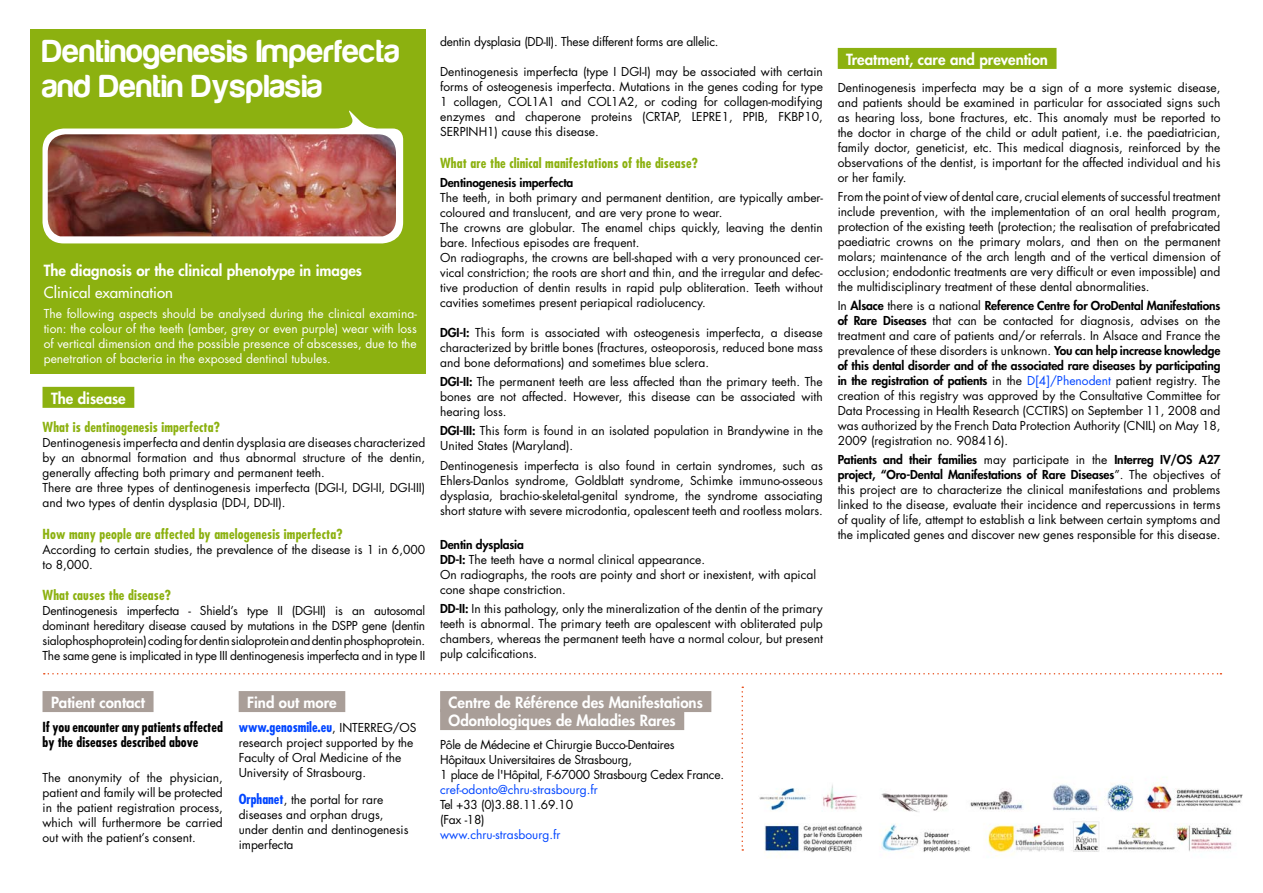
<style>
.page{position:relative;width:1263px;height:893px;background:#fff}
.page>*{position:absolute;margin:0;border:0;box-sizing:border-box;transform-origin:0 0}
.t1{font:33px/34.8px "Harabara";letter-spacing:.02em;color:#fff}
.t2{font:800 15px/18px "Futura Std";color:#fff}
.t3{font:500 15px "Futura Std";color:#fff}
.t4{font:700 condensed 13.5px "Futura Std";letter-spacing:.01em;color:#8cb110}
.t5{font:700 condensed 13.5px/15px "Futura Std";color:#000}
.t6{font:700 condensed 13.5px "Futura Std";color:#0045ff}
.t7{font:12px/15px "Futura Std";color:#000;text-align:justify}
.t8{font:12px/15px "Futura Std";color:#fff;text-align:justify}
.t9{font:12px/15px "Futura Std";letter-spacing:-.02em;color:#000}
.t10{font:12px "Futura Std";color:#0045ff}
.t11{font:800 12px "Futura Std";letter-spacing:-.01em;color:#000}
.s1{font-weight:400;font-stretch:normal;font-size:12px;color:#000}
.s2{font-weight:700;font-stretch:condensed;font-size:13.5px;color:#0045ff}
.s3{font-weight:800}
.s4{color:#0045ff}
</style>
<div class="page">
<div style="left:30px;top:30px;width:395px;height:344px;background:#8cb110"></div>
<div style="left:43px;top:387px;width:91px;height:21px;background:#8cb110"></div>
<div style="left:838px;top:48px;width:218px;height:21px;background:#8cb110"></div>
<svg style="left:43px;top:110px;width:360px;height:133px"></svg>
<img style="left:48px;top:134px;width:348px;height:102px">
<svg style="left:44px;top:673px;width:1177px;height:1px"></svg>
<img style="left:743px;top:782px;width:500px;height:75px">
<div style="left:43px;top:691px;width:111px;height:21px;background:#a99e98"></div>
<div style="left:239px;top:691px;width:106px;height:21px;background:#a99e98"></div>
<div style="left:440px;top:691px;width:271px;height:21px;background:#a99e98"></div>
<div style="left:440px;top:709px;width:244px;height:21px;background:#a99e98"></div>
<svg style="left:741px;top:686px;width:2px;height:165px"></svg>
<h1 class="t1" style="left:42px;top:34px;width:359px">Dentinogenesis Imperfecta and Dentin Dysplasia</h1>
<p class="t2" style="left:44px;top:261px;width:320px">The diagnosis or the clinical phenotype in images</p>
<p class="t3" style="left:44px;top:283px;width:131px">Clinical examination</p>
<p class="t8" style="left:44px;top:306px;width:375px">The following aspects should be analysed during the clinical examina&shy;tion: the colour of the teeth (amber, grey or even purple) wear with loss of vertical dimension and the possible presence of abscesses, due to the penetration of bacteria in the exposed dentinal tubules.</p>
<p class="t2" style="left:51px;top:389px;width:76px">The disease</p>
<p class="t4" style="left:43px;top:419px;width:179px">What is dentinogenesis imperfecta?</p>
<p class="t7" style="left:43px;top:435px;width:384px;text-align:left">Dentinogenesis imperfecta and dentin dysplasia are diseases characterized by an abnormal formation and thus abnormal structure of the dentin, generally affecting both primary and permanent teeth.<br>There are three types of dentinogenesis imperfecta (DGI-I, DGI-II, DGI-III) and two types of dentin dysplasia (DD-I, DD-II).</p>
<p class="t4" style="left:43px;top:525px;width:301px">How many people are affected by amelogenesis imperfecta?</p>
<p class="t7" style="left:43px;top:542px;width:384px">According to certain studies, the prevalence of the disease is 1 in 6,000 to 8,000.</p>
<p class="t4" style="left:43px;top:587px;width:130px">What causes the disease?</p>
<p class="t7" style="left:43px;top:603px;width:384px">Dentinogenesis imperfecta - Shield’s type II (DGI-II) is an autosomal dominant hereditary disease caused by mutations in the DSPP gene (dentin sialophosphoprotein) coding for dentin sialoprotein and dentin phosphoprotein.<br>The same gene is implicated in type III dentinogenesis imperfecta and in type II</p>
<p class="t2" style="left:51px;top:693px;width:96px">Patient contact</p>
<p class="t5" style="left:43px;top:720px;width:182px">If you encounter any patients affected by the diseases described above</p>
<p class="t7" style="left:43px;top:770px;width:182px">The anonymity of the physician, patient and family will be protected in the patient registration process, which will furthermore be carried out with the patient’s consent.</p>
<p class="t2" style="left:247px;top:693px;width:91px">Find out more</p>
<p class="t6" style="left:239px;top:718px;width:179px">www.genosmile.eu<span class="s1">, INTERREG/OS</span></p>
<p class="t7" style="left:239px;top:735px;width:176px;text-align:left">research project supported by the<br>Faculty of Oral Medicine of the<br>University of Strasbourg.</p>
<p class="t7" style="left:239px;top:792px;width:171px;text-align:left"><span class="s2">Orphanet</span>, the portal for rare diseases and orphan drugs, under dentin and dentinogenesis imperfecta</p>
<p class="t9" style="left:440px;top:34px;width:280px">dentin dysplasia (DD-II). These different forms are allelic.</p>
<p class="t7" style="left:440px;top:64px;width:384px">Dentinogenesis imperfecta (type I DGI-I) may be associated with certain forms of osteogenesis imperfecta. Mutations in the genes coding for type 1 collagen, COL1A1 and COL1A2, or coding for collagen-modifying enzymes and chaperone proteins (CRTAP, LEPRE1, PPIB, FKBP10, SERPINH1) cause this disease.</p>
<p class="t4" style="left:440px;top:154px;width:259px">What are the clinical manifestations of the disease?</p>
<p class="t11" style="left:440px;top:175px;width:135px">Dentinogenesis imperfecta</p>
<p class="t7" style="left:440px;top:190px;width:384px;text-align:left">The teeth, in both primary and permanent dentition, are typically amber&shy;coloured and translucent, and are very prone to wear.<br>The crowns are globular. The enamel chips quickly, leaving the dentin bare. Infectious episodes are frequent.<br>On radiographs, the crowns are bell-shaped with a very pronounced cer&shy;vical constriction; the roots are short and thin, and the irregular and defec&shy;tive production of dentin results in rapid pulp obliteration. Teeth without cavities sometimes present periapical radiolucency.</p>
<p class="t7" style="left:440px;top:325px;width:384px"><span class="s3">DGI-I:</span> This form is associated with osteogenesis imperfecta, a disease characterized by brittle bones (fractures, osteoporosis, reduced bone mass and bone deformations) and sometimes blue sclera.</p>
<p class="t7" style="left:440px;top:374px;width:384px"><span class="s3">DGI-II:</span> The permanent teeth are less affected than the primary teeth. The bones are not affected. However, this disease can be associated with hearing loss.</p>
<p class="t7" style="left:440px;top:424px;width:384px"><span class="s3">DGI-III:</span> This form is found in an isolated population in Brandywine in the<br>United States (Maryland).</p>
<p class="t7" style="left:440px;top:458px;width:384px">Dentinogenesis imperfecta is also found in certain syndromes, such as Ehlers-Danlos syndrome, Goldblatt syndrome, Schimke immuno-osseous dysplasia, brachio-skeletal-genital syndrome, the syndrome associating short stature with severe microdontia, opalescent teeth and rootless molars.</p>
<p class="t7" style="left:440px;top:537px;width:377px;text-align:left"><span class="s3">Dentin dysplasia<br>DD-I:</span> The teeth have a normal clinical appearance.<br>On radiographs, the roots are pointy and short or inexistent, with apical cone shape constriction.</p>
<p class="t7" style="left:440px;top:601px;width:384px"><span class="s3">DD-II:</span> In this pathology, only the mineralization of the dentin of the primary teeth is abnormal. The primary teeth are opalescent with obliterated pulp chambers, whereas the permanent teeth have a normal colour, but present pulp calcifications.</p>
<p class="t2" style="left:449px;top:693px;width:256px">Centre de Référence des Manifestations<br>Odontologiques de Maladies Rares</p>
<p class="t9" style="left:440px;top:737px;width:285px">Pôle de Médecine et Chirurgie Bucco-Dentaires<br>Hôpitaux Universitaires de Strasbourg,<br>1 place de l'Hôpital, F-67000 Strasbourg Cedex France.</p>
<p class="t10" style="left:440px;top:782px;width:159px">cref-odonto@chru-strasbourg.fr</p>
<p class="t9" style="left:440px;top:797px;width:135px">Tel +33 (0)3.88.11.69.10 (Fax -18)</p>
<p class="t10" style="left:440px;top:827px;width:122px">www.chru-strasbourg.fr</p>
<p class="t2" style="left:846px;top:50px;width:203px">Treatment, care and prevention</p>
<p class="t7" style="left:838px;top:80px;width:384px">Dentinogenesis imperfecta may be a sign of a more systemic disease, and patients should be examined in particular for associated signs such as hearing loss, bone fractures, etc. This anomaly must be reported to the doctor in charge of the child or adult patient, i.e. the paediatrician, family doctor, geneticist, etc. This medical diagnosis, reinforced by the observations of the dentist, is important for the affected individual and his or her family.</p>
<p class="t7" style="left:838px;top:189px;width:384px">From the point of view of dental care, crucial elements of successful treatment include prevention, with the implementation of an oral health program, protection of the existing teeth (protection; the realisation of prefabricated paediatric crowns on the primary molars, and then on the permanent molars; maintenance of the arch length and of the vertical dimension of occlusion; endodontic treatments are very difficult or even impossible) and the multidisciplinary treatment of these dental abnormalities.</p>
<p class="t7" style="left:838px;top:298px;width:384px">In <span class="s3">Alsace</span> there is a national <span class="s3">Reference Centre for OroDental Manifestations of Rare Diseases</span> that can be contacted for diagnosis, advises on the treatment and care of patients and/or referrals. In Alsace and France the prevalence of these disorders is unknown. <span class="s3">You can help increase knowledge of this dental disorder and of the associated rare diseases by participating in the registration of patients</span> in the <span class="s4">D[4]/Phenodent</span> patient registry. The creation of this registry was approved by the Consultative Committee for Data Processing in Health Research (CCTIRS) on September 11, 2008 and was authorized by the French Data Protection Authority (CNIL) on May 18, 2009 (registration no. 908416).</p>
<p class="t7" style="left:838px;top:453px;width:384px"><span class="s3">Patients and their families</span> may participate in the <span class="s3">Interreg IV/OS A27 project, “Oro-Dental Manifestations of Rare Diseases</span>”. The objectives of this project are to characterize the clinical manifestations and problems linked to the disease, evaluate their incidence and repercussions in terms of quality of life, attempt to establish a link between certain symptoms and the implicated genes and discover new genes responsible for this disease.</p>
</div>
